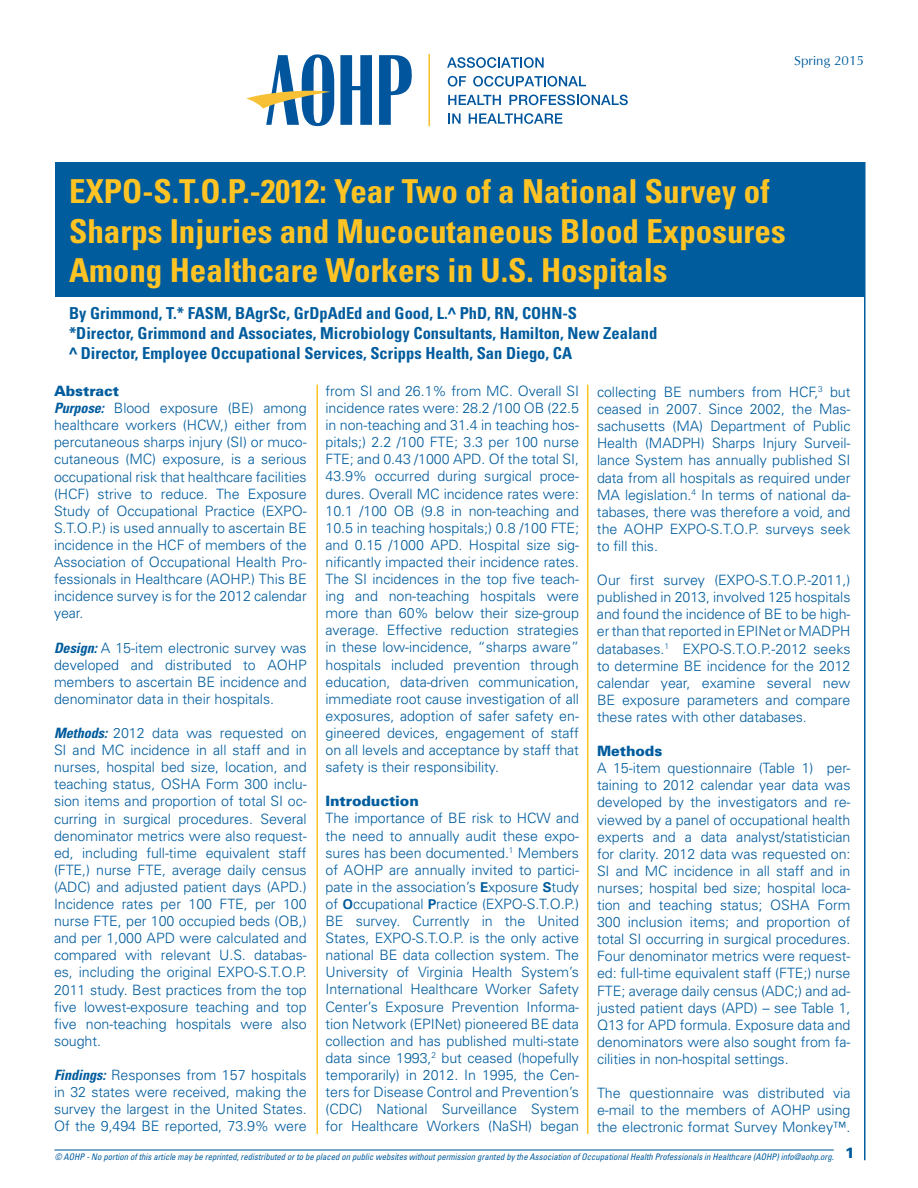
<style>
.page{position:relative;width:918px;height:1188px;background:#fff}
.page>*{position:absolute;margin:0;border:0;box-sizing:border-box;transform-origin:0 0}
.t1{font:700 condensed 33px/39.6px "Univers";color:#ffc424}
.t2{font:700 condensed 16.5px/19.8px "Univers";color:#005c9d}
.t3{font:900 15px "Univers";color:#005c9d}
.t4{font:300 14.25px/17.1px "Univers";letter-spacing:-.005em;color:#005c9d;text-align:justify}
.t5{font:900 14.25px "Univers";letter-spacing:-.005em;color:#005c9d}
.t6{font:13.5px "Optimum";color:#005c9d}
.t7{font:italic condensed 9px "Univers";color:#005c9d}
.s1{font-weight:900}
.s2{font-weight:700;font-style:italic;font-stretch:condensed}
.s3{font-weight:700}
</style>
<div class="page">
<hr style="left:864px;top:162px;width:2px;height:998px;background:#005c9d">
<hr style="left:55px;top:1149px;width:779px;height:2px;background:#005c9d">
<div style="left:56px;top:162px;width:810px;height:135px;background:#005c9d"></div>
<hr style="left:587px;top:385px;width:1px;height:749px;background:#ffc424">
<hr style="left:316px;top:385px;width:2px;height:749px;background:#ffc424">
<svg style="left:340px;top:55px;width:32px;height:70px"></svg>
<svg style="left:379px;top:55px;width:33px;height:70px"></svg>
<svg style="left:447px;top:57px;width:97px;height:11px"></svg>
<svg style="left:448px;top:76px;width:18px;height:11px"></svg>
<svg style="left:473px;top:76px;width:113px;height:11px"></svg>
<svg style="left:448px;top:95px;width:53px;height:10px"></svg>
<svg style="left:509px;top:95px;width:119px;height:10px"></svg>
<svg style="left:448px;top:113px;width:13px;height:11px"></svg>
<svg style="left:469px;top:113px;width:93px;height:11px"></svg>
<hr style="left:428px;top:54px;width:2px;height:72px;background:#f8c135">
<svg style="left:246px;top:54px;width:88px;height:72px"></svg>
<p class="t6" style="left:794px;top:53px;width:71px">Spring 2015</p>
<h1 class="t1" style="left:69px;top:172px;width:718px">EXPO-S.T.O.P.-2012: Year Two of a National Survey of<br>Sharps Injuries and Mucocutaneous Blood Exposures<br>Among Healthcare Workers in U.S. Hospitals</h1>
<p class="t2" style="left:69px;top:303px;width:590px">By Grimmond, T.* FASM, BAgrSc, GrDpAdEd and Good, L.^ PhD, RN, COHN-S<br>*Director, Grimmond and Associates, Microbiology Consultants, Hamilton, New Zealand ^ Director, Employee Occupational Services, Scripps Health, San Diego, CA</p>
<p class="t4" style="left:54px;top:382px;width:254px;text-align:left"><span class="s1">Abstract<br></span><span class="s2">Purpose:</span> Blood exposure (BE) among healthcare workers (HCW,) either from percutaneous sharps injury (SI) or muco&shy;cutaneous (MC) exposure, is a serious occupational risk that healthcare facilities (HCF) strive to reduce. The Exposure Study of Occupational Practice (EXPO-S.T.O.P.) is used annually to ascertain BE incidence in the HCF of members of the Association of Occupational Health Pro&shy;fessionals in Healthcare (AOHP.) This BE incidence survey is for the 2012 calendar year.</p>
<p class="t4" style="left:54px;top:639px;width:254px"><span class="s2">Design:</span> A 15-item electronic survey was developed and distributed to AOHP members to ascertain BE incidence and denominator data in their hospitals.</p>
<p class="t4" style="left:54px;top:724px;width:254px"><span class="s2">Methods:</span> 2012 data was requested on SI and MC incidence in all staff and in nurses, hospital bed size, location, and teaching status, OSHA Form 300 inclu&shy;sion items and proportion of total SI oc&shy;curring in surgical procedures. Several denominator metrics were also request&shy;ed, including full-time equivalent staff (FTE,) nurse FTE, average daily census (ADC) and adjusted patient days (APD.)<br>Incidence rates per 100 FTE, per 100 nurse FTE, per 100 occupied beds (OB,) and per 1,000 APD were calculated and compared with relevant U.S. databas&shy;es, including the original EXPO-S.T.O.P.<br>2011 study. Best practices from the top five lowest-exposure teaching and top five non-teaching hospitals were also sought.</p>
<p class="t4" style="left:54px;top:1066px;width:254px"><span class="s2">Findings:</span> Responses from 157 hospitals in 32 states were received, making the survey the largest in the United States.<br>Of the 9,494 BE reported, 73.9% were</p>
<p class="t4" style="left:326px;top:382px;width:255px">from SI and 26.1% from MC. Overall SI incidence rates were: 28.2 /100 OB (22.5 in non-teaching and 31.4 in teaching hos&shy;pitals;) 2.2 /100 FTE; 3.3 per 100 nurse FTE; and 0.43 /1000 APD. Of the total SI, 43.9% occurred during surgical proce&shy;dures. Overall MC incidence rates were:<br>10.1 /100 OB (9.8 in non-teaching and 10.5 in teaching hospitals;) 0.8 /100 FTE; and 0.15 /1000 APD. Hospital size sig&shy;nificantly impacted their incidence rates.<br>The SI incidences in the top five teach&shy;ing and non-teaching hospitals were more than 60% below their size-group average. Effective reduction strategies in these low-incidence, “sharps aware” hospitals included prevention through education, data-driven communication, immediate root cause investigation of all exposures, adoption of safer safety en&shy;gineered devices, engagement of staff on all levels and acceptance by staff that safety is their responsibility.</p>
<p class="t5" style="left:326px;top:792px;width:95px">Introduction</p>
<p class="t4" style="left:325px;top:810px;width:255px">The importance of BE risk to HCW and the need to annually audit these expo&shy;sures has been documented.<sup>1</sup> Members of AOHP are annually invited to partici&shy;pate in the association’s <span class="s3">E</span>xposure <span class="s3">S</span>tudy of <span class="s3">O</span>ccupational <span class="s3">P</span>ractice (EXPO-S.T.O.P.)<br>BE survey. Currently in the United States, EXPO-S.T.O.P. is the only active national BE data collection system. The University of Virginia Health System’s International Healthcare Worker Safety Center’s Exposure Prevention Informa&shy;tion Network (EPINet) pioneered BE data collection and has published multi-state data since 1993,<sup>2</sup> but ceased (hopefully temporarily) in 2012. In 1995, the Cen&shy;ters for Disease Control and Prevention’s (CDC) National Surveillance System for Healthcare Workers (NaSH) began</p>
<p class="t4" style="left:597px;top:383px;width:255px">collecting BE numbers from HCF,<sup>3</sup> but ceased in 2007. Since 2002, the Mas&shy;sachusetts (MA) Department of Public Health (MADPH) Sharps Injury Surveil&shy;lance System has annually published SI data from all hospitals as required under MA legislation.<sup>4</sup> In terms of national da&shy;tabases, there was therefore a void, and the AOHP EXPO-S.T.O.P. surveys seek to fill this.</p>
<p class="t4" style="left:597px;top:572px;width:255px">Our first survey (EXPO-S.T.O.P.-2011,) published in 2013, involved 125 hospitals and found the incidence of BE to be high&shy;er than that reported in EPINet or MADPH databases.<sup>1</sup> EXPO-S.T.O.P.-2012 seeks to determine BE incidence for the 2012 calendar year, examine several new BE exposure parameters and compare these rates with other databases.</p>
<p class="t5" style="left:597px;top:742px;width:67px">Methods</p>
<p class="t4" style="left:597px;top:760px;width:255px">A 15-item questionnaire (Table 1) per&shy;taining to 2012 calendar year data was developed by the investigators and re&shy;viewed by a panel of occupational health experts and a data analyst/statistician for clarity. 2012 data was requested on:<br>SI and MC incidence in all staff and in nurses; hospital bed size; hospital loca&shy;tion and teaching status; OSHA Form 300 inclusion items; and proportion of total SI occurring in surgical procedures.<br>Four denominator metrics were request&shy;ed: full-time equivalent staff (FTE;) nurse FTE; average daily census (ADC;) and ad&shy;justed patient days (APD) – see Table 1, Q13 for APD formula. Exposure data and denominators were also sought from fa&shy;cilities in non-hospital settings.</p>
<p class="t4" style="left:597px;top:1085px;width:255px">The questionnaire was distributed via e-mail to the members of AOHP using the electronic format Survey Monkey™.</p>
<p class="t7" style="left:55px;top:1151px;width:781px">© AOHP - No portion of this article may be reprinted, redistributed or to be placed on public websites without permission granted by the Association of Occupational Health Professionals in Healthcare (AOHP) info@aohp.org.</p>
<p class="t3" style="left:845px;top:1143px;width:12px">1</p>
</div>
